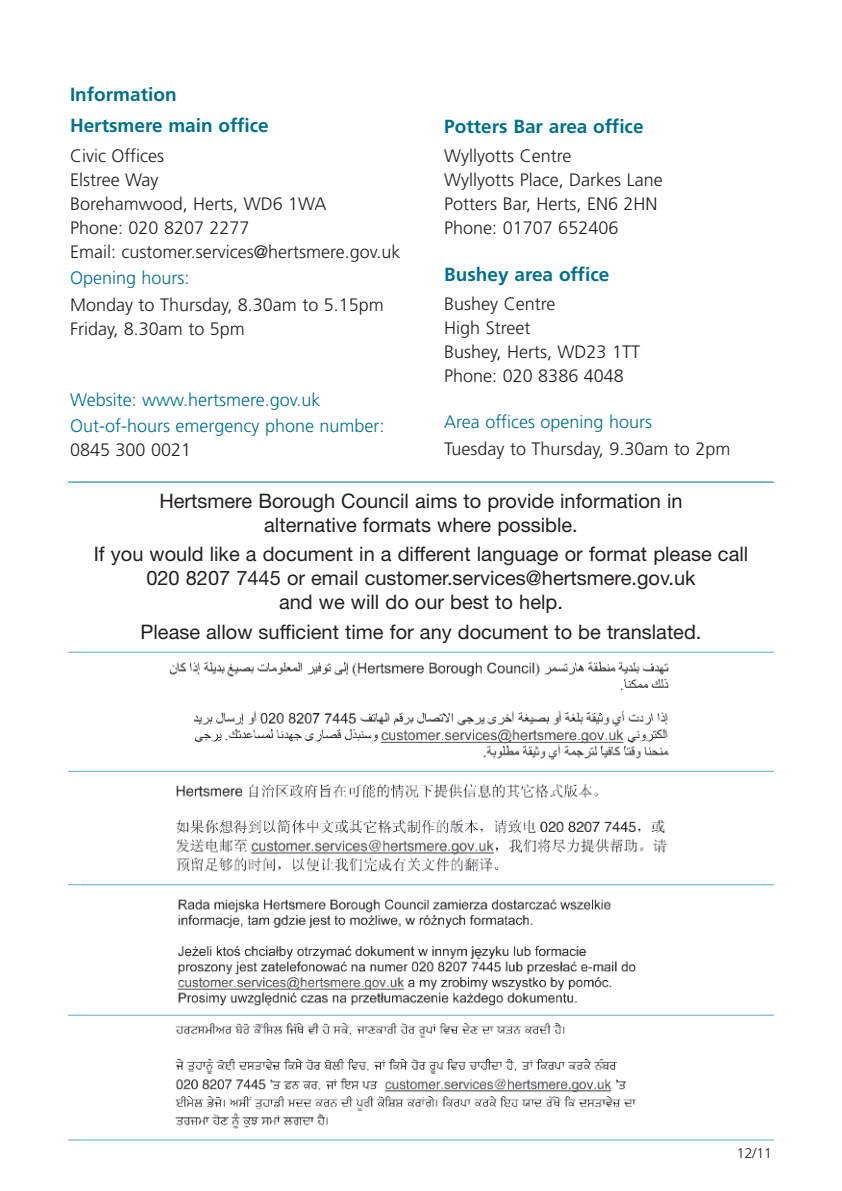
<style>
.page{position:relative;width:842px;height:1191px;background:#fff}
.page>*{position:absolute;margin:0;border:0;box-sizing:border-box;transform-origin:0 0}
.t1{font:20px/24px "Helvetica Neue";color:#231f20;text-align:center}
.t2{font:700 19px/30.6px "Frutiger";color:#00718c}
.t3{font:300 18px/24px "Frutiger";color:#231f20}
.t4{font:300 18px/26.8px "Frutiger";color:#00718c}
.t5{font:300 14px "Frutiger";color:#231f20}
</style>
<div class="page">
<hr style="left:68px;top:481px;width:706px;height:1px;background:#00718c">
<img style="left:175px;top:1022px;width:462px;height:107px">
<img style="left:177px;top:899px;width:459px;height:107px">
<img style="left:175px;top:783px;width:492px;height:89px">
<img style="left:169px;top:661px;width:500px;height:100px">
<hr style="left:68px;top:651px;width:706px;height:1px;background:#62a9bd">
<hr style="left:68px;top:771px;width:706px;height:1px;background:#62a9bd">
<hr style="left:68px;top:884px;width:706px;height:1px;background:#62a9bd">
<hr style="left:68px;top:1014px;width:706px;height:1px;background:#62a9bd">
<hr style="left:68px;top:1139px;width:706px;height:1px;background:#62a9bd">
<p class="t2" style="left:70px;top:81px;width:200px">Information<br>Hertsmere main office</p>
<p class="t3" style="left:70px;top:145px;width:332px">Civic Offices<br>Elstree Way<br>Borehamwood, Herts, WD6 1WA<br>Phone: 020 8207 2277<br>Email: customer.services@hertsmere.gov.uk</p>
<p class="t4" style="left:70px;top:266px;width:121px">Opening hours:</p>
<p class="t3" style="left:70px;top:294px;width:315px">Monday to Thursday, 8.30am to 5.15pm<br>Friday, 8.30am to 5pm</p>
<p class="t2" style="left:444px;top:112px;width:201px">Potters Bar area office</p>
<p class="t3" style="left:444px;top:145px;width:220px">Wyllyotts Centre<br>Wyllyotts Place, Darkes Lane<br>Potters Bar, Herts, EN6 2HN<br>Phone: 01707 652406</p>
<p class="t2" style="left:444px;top:260px;width:167px">Bushey area office</p>
<p class="t3" style="left:444px;top:293px;width:197px">Bushey Centre<br>High Street<br>Bushey, Herts, WD23 1TT<br>Phone: 020 8386 4048</p>
<p class="t4" style="left:444px;top:410px;width:209px">Area offices opening hours</p>
<p class="t3" style="left:444px;top:438px;width:288px">Tuesday to Thursday, 9.30am to 2pm</p>
<p class="t1" style="left:159px;top:490px;width:525px">Hertsmere Borough Council aims to provide information in alternative formats where possible.</p>
<p class="t1" style="left:94px;top:544px;width:656px">If you would like a document in a different language or format please call<br>020 8207 7445 or email customer.services@hertsmere.gov.uk<br>and we will do our best to help.</p>
<p class="t1" style="left:141px;top:622px;width:562px">Please allow sufficient time for any document to be translated.</p>
<p class="t4" style="left:70px;top:387px;width:316px">Website: www.hertsmere.gov.uk<br>Out-of-hours emergency phone number:</p>
<p class="t3" style="left:70px;top:439px;width:123px">0845 300 0021</p>
<p class="t5" style="left:737px;top:1147px;width:37px">12/11</p>
</div>
